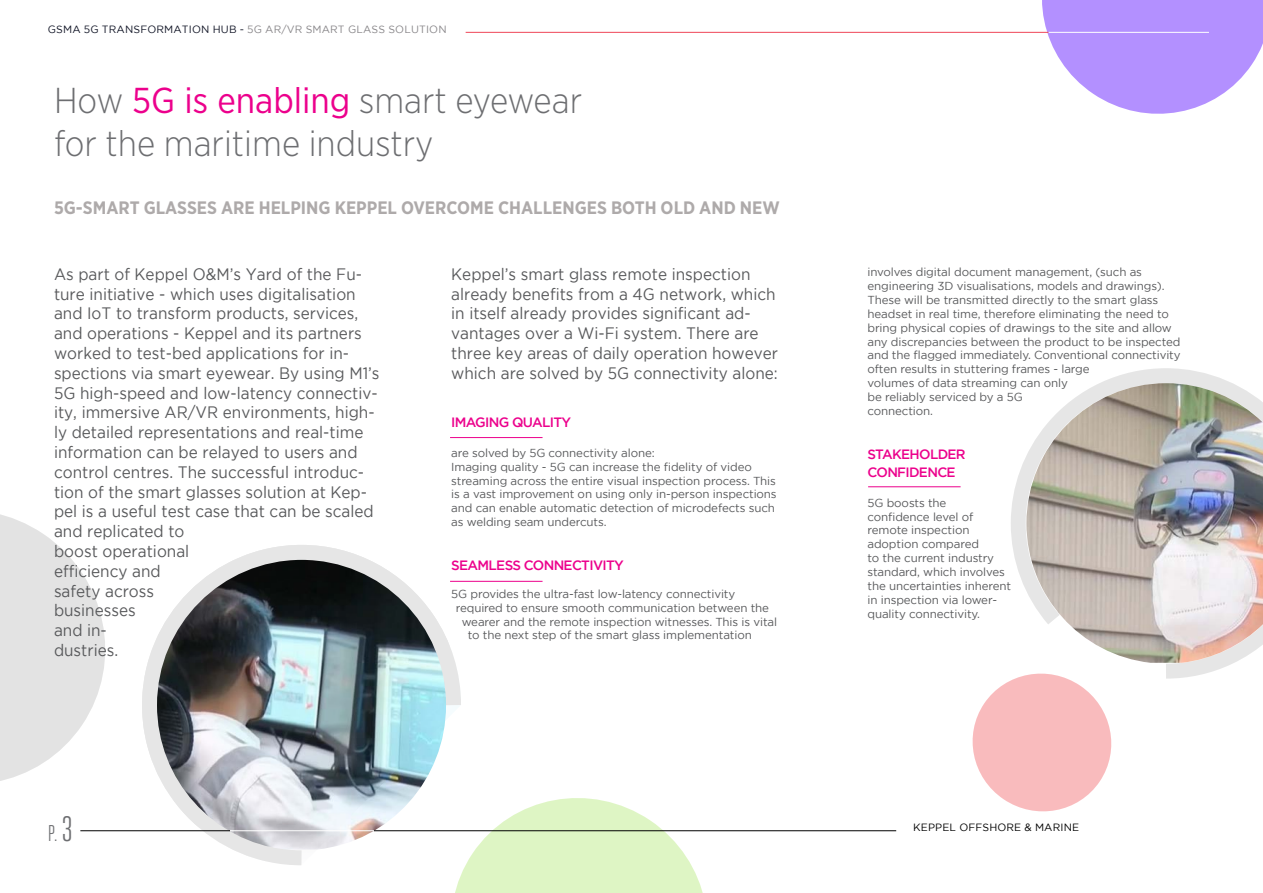
<style>
.page{position:relative;width:1263px;height:893px;background:#fff}
.page>*{position:absolute;margin:0;border:0;box-sizing:border-box;transform-origin:0 0}
.Heading{font:300 36px "Gotham Narrow";color:#6d6e71}
.t1{font:22.8px "Heroic Condensed";color:#6d6e71}
.Heading-2{font:700 18px "Gotham Narrow";color:#aeaaaa}
.t2{font:16.5px/19.8px "Gotham";color:#58595b;scale:.93 1}
.Paragraph_Style_4{font:500 13.5px/18px "Gotham";letter-spacing:-.05em;color:#ec008c}
.Paragraph_Style_5_sm{font:11.55px/13.8px "Gotham";letter-spacing:-.01em;color:#58595b}
.t3{font:10.5px "Gotham";letter-spacing:.015em;color:#888689}
.t4{font:10.5px "Gotham";letter-spacing:.015em;color:#000}
.s1{color:#101425}
.s2{font-weight:400;color:#ec008c}
.s3{font-size:35.25px}
</style>
<div class="page">
<svg style="left:1011px;top:368px;width:222px;height:311px"></svg>
<svg style="left:1026px;top:0;width:237px;height:114px"></svg>
<svg style="left:455px;top:798px;width:270px;height:95px"></svg>
<svg style="left:0;top:514px;width:105px;height:267px"></svg>
<hr style="left:450px;top:437px;width:92px;height:1px;background:#ec008c">
<hr style="left:450px;top:581px;width:92px;height:1px;background:#ec008c">
<hr style="left:868px;top:486px;width:92px;height:1px;background:#ec008c">
<svg style="left:972px;top:664px;width:149px;height:148px"></svg>
<img style="left:1026px;top:383px;width:237px;height:280px">
<hr style="left:1048px;top:32px;width:161px;height:1px;background:#fff">
<hr style="left:374px;top:830px;width:522px;height:1px;background:#000">
<img style="left:134px;top:545px;width:334px;height:322px">
<hr style="left:466px;top:32px;width:582px;height:1px;background:#ef4658">
<hr style="left:80px;top:830px;width:150px;height:1px;background:#000">
<hr style="left:230px;top:830px;width:144px;height:1px;background:#fff">
<p class="t3" style="left:48px;top:24px;width:400px"><span class="s1">GSMA 5G TRANSFORMATION HUB -</span> 5G AR/VR SMART GLASS SOLUTION</p>
<p class="Heading" style="left:54px;top:78px;width:530px">How <span class="s2">5G is enabling</span> smart eyewear</p>
<p class="Heading" style="left:54px;top:121px;width:381px">for the maritime industry</p>
<p class="Heading-2" style="left:54px;top:196px;width:727px">5G-SMART GLASSES ARE HELPING KEPPEL OVERCOME CHALLENGES BOTH OLD AND NEW</p>
<p class="t2" style="left:54px;top:264px;width:352px">As part of Keppel O&amp;M’s Yard of the Fu&shy;ture initiative - which uses digitalisation and IoT to transform products, services, and operations - Keppel and its partners worked to test-bed applications for in&shy;spections via smart eyewear. By using M1’s<br>5G high-speed and low-latency connectiv&shy;ity, immersive AR/VR environments, high&shy;ly detailed representations and real-time information can be relayed to users and control centres. The successful introduc&shy;tion of the smart glasses solution at Kep&shy;pel is a useful test case that can be scaled and replicated to<br>boost operational<br>efficiency and<br>safety across<br>businesses<br>and in-<br>dustries.</p>
<p class="Paragraph_Style_5_sm" style="left:867px;top:265px;width:315px">involves digital document management, (such as engineering 3D visualisations, models and drawings).<br>These will be transmitted directly to the smart glass headset in real time, therefore eliminating the need to bring physical copies of drawings to the site and allow any discrepancies between the product to be inspected and the flagged immediately. Conventional connectivity often results in stuttering frames - large<br>volumes of data streaming can only<br>be reliably serviced by a 5G<br>connection.</p>
<p class="t2" style="left:451px;top:264px;width:353px">Keppel’s smart glass remote inspection already benefits from a 4G network, which in itself already provides significant ad&shy;vantages over a Wi-Fi system. There are three key areas of daily operation however which are solved by 5G connectivity alone:</p>
<p class="Paragraph_Style_4" style="left:451px;top:413px;width:121px">IMAGING QUALITY</p>
<p class="Paragraph_Style_5_sm" style="left:451px;top:446px;width:205px">are solved by 5G connectivity alone:</p>
<p class="Paragraph_Style_5_sm" style="left:451px;top:460px;width:327px">Imaging quality - 5G can increase the fidelity of video streaming across the entire visual inspection process. This is a vast improvement on using only in-person inspections and can enable automatic detection of microdefects such as welding seam undercuts.</p>
<p class="Paragraph_Style_4" style="left:451px;top:556px;width:174px">SEAMLESS CONNECTIVITY</p>
<p class="Paragraph_Style_5_sm" style="left:451px;top:587px;width:286px">5G provides the ultra-fast low-latency connectivity</p>
<p class="Paragraph_Style_5_sm" style="left:456px;top:600px;width:315px">required to ensure smooth communication between the</p>
<p class="Paragraph_Style_5_sm" style="left:462px;top:614px;width:317px">wearer and the remote inspection witnesses. This is vital</p>
<p class="Paragraph_Style_5_sm" style="left:468px;top:628px;width:286px">to the next step of the smart glass implementation</p>
<p class="Paragraph_Style_4" style="left:867px;top:445px;width:100px">STAKEHOLDER<br>CONFIDENCE</p>
<p class="Paragraph_Style_5_sm" style="left:867px;top:496px;width:145px">5G boosts the confidence level of remote inspection adoption compared<br>to the current industry standard, which involves the uncertainties inherent in inspection via lower&shy;quality connectivity.</p>
<p class="t1" style="left:48px;top:820px;width:27px">P. <span class="s3">3</span></p>
<p class="t4" style="left:913px;top:821px;width:167px">KEPPEL OFFSHORE &amp; MARINE</p>
</div>
